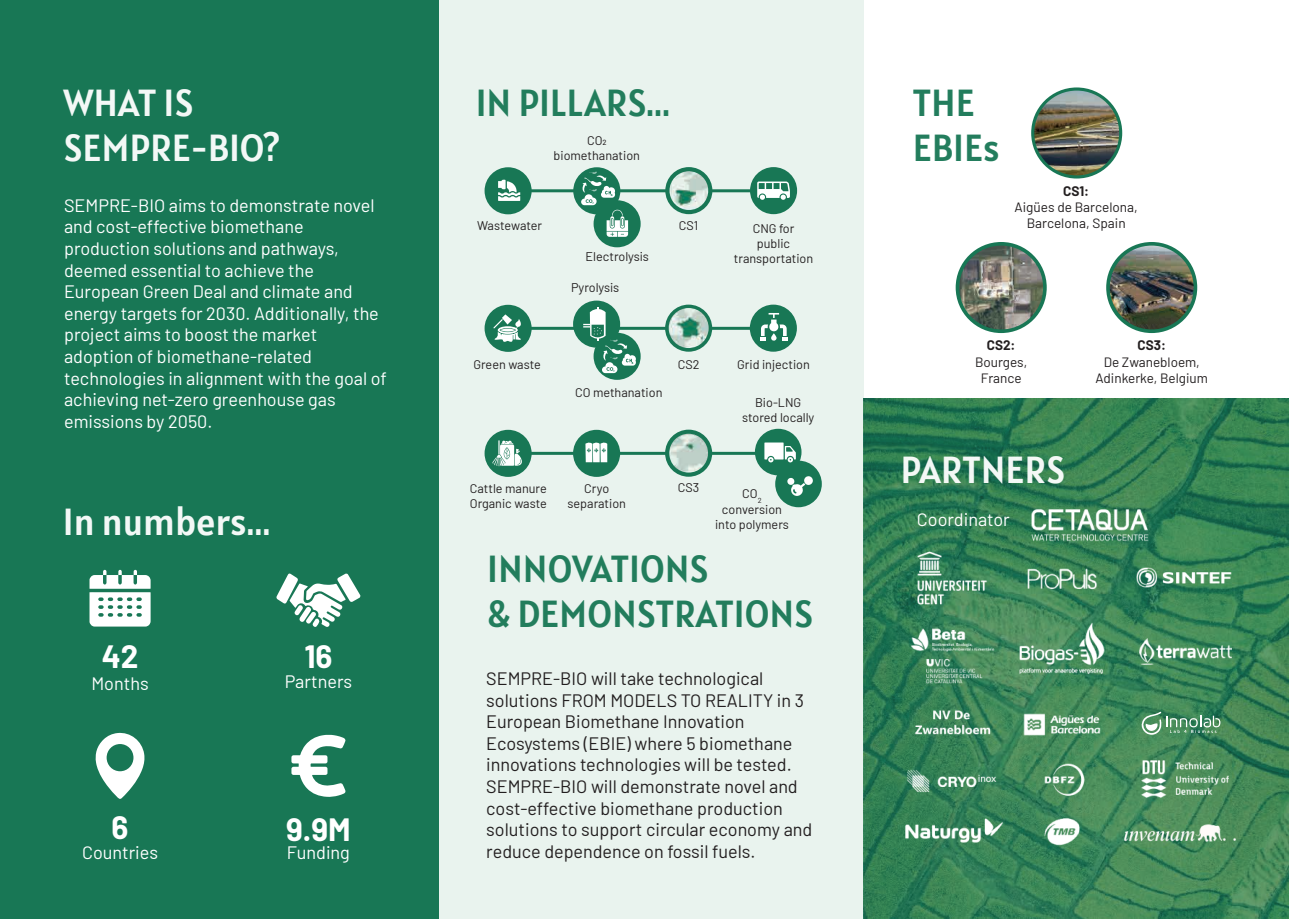
<style>
.page{position:relative;width:1289px;height:919px;background:#fff}
.page>*{position:absolute;margin:0;border:0;box-sizing:border-box;transform-origin:0 0}
.t1{font:37.5px/45px "Alatsi";color:rgb(24 119 85/.95)}
.t2{font:37.5px/45px "Alatsi";color:rgb(255 255 255/.95)}
.t3{font:700 31.5px "Barlow";color:#fff}
.t4{font:18px/21.6px "Barlow";color:#fff}
.t5{font:18px/21.6px "Barlow";color:#231f20}
.t6{font:13.5px/16.2px "Barlow";color:#231f20;text-align:center}
.t7{font:700 13.5px "Barlow";color:#231f20}
.t8{font:12.6px/15.1px "Barlow";color:#231f20;text-align:center}
</style>
<div class="page">
<div style="left:438px;top:0;width:425px;height:918px;background:#e9f3ee"></div>
<div style="left:0;top:0;width:438px;height:918px;background:#187755"></div>
<svg style="left:863px;top:398px;width:425px;height:520px"></svg>
<img style="left:1023px;top:705px;width:77px;height:38px">
<img style="left:903px;top:622px;width:82px;height:63px">
<img style="left:985px;top:612px;width:153px;height:76px">
<img style="left:904px;top:755px;width:95px;height:47px">
<img style="left:1015px;top:755px;width:94px;height:47px">
<img style="left:1131px;top:752px;width:105px;height:53px">
<img style="left:874px;top:539px;width:155px;height:77px">
<img style="left:1117px;top:817px;width:124px;height:31px">
<img style="left:1015px;top:492px;width:147px;height:59px">
<img style="left:901px;top:806px;width:101px;height:50px">
<img style="left:1003px;top:549px;width:117px;height:58px">
<img style="left:1136px;top:554px;width:95px;height:48px">
<img style="left:1139px;top:638px;width:92px;height:26px">
<div style="left:484px;top:167px;width:47px;height:47px;background:#187755;border-radius:50%"></div>
<div style="left:573px;top:167px;width:47px;height:47px;background:#187755;border-radius:50%"></div>
<div style="left:593px;top:200px;width:47px;height:47px;background:#187755;border-radius:50%"></div>
<svg style="left:665px;top:167px;width:47px;height:47px"></svg>
<div style="left:750px;top:167px;width:47px;height:47px;background:#187755;border-radius:50%"></div>
<div style="left:573px;top:300px;width:47px;height:47px;background:#187755;border-radius:50%"></div>
<div style="left:593px;top:333px;width:47px;height:47px;background:#187755;border-radius:50%"></div>
<svg style="left:665px;top:304px;width:47px;height:47px"></svg>
<div style="left:749px;top:304px;width:48px;height:47px;background:#187755;border-radius:50%"></div>
<div style="left:573px;top:430px;width:47px;height:47px;background:#187755;border-radius:50%"></div>
<svg style="left:665px;top:429px;width:47px;height:47px"></svg>
<div style="left:484px;top:305px;width:47px;height:47px;background:#187755;border-radius:50%"></div>
<div style="left:484px;top:430px;width:47px;height:47px;background:#187755;border-radius:50%"></div>
<svg style="left:89px;top:570px;width:62px;height:56px"></svg>
<svg style="left:276px;top:573px;width:85px;height:54px"></svg>
<svg style="left:95px;top:732px;width:50px;height:66px"></svg>
<svg style="left:291px;top:734px;width:55px;height:63px"></svg>
<img style="left:906px;top:691px;width:91px;height:66px">
<img style="left:1021px;top:811px;width:81px;height:40px">
<hr style="left:507px;top:327px;width:265px;height:3px;background:#187755">
<hr style="left:503px;top:452px;width:265px;height:3px;background:#187755">
<hr style="left:507px;top:189px;width:265px;height:3px;background:#187755">
<svg style="left:498px;top:180px;width:22px;height:21px"></svg>
<svg style="left:492px;top:440px;width:30px;height:26px"></svg>
<svg style="left:493px;top:314px;width:28px;height:28px"></svg>
<img style="left:669px;top:171px;width:39px;height:39px;border-radius:19px">
<svg style="left:757px;top:181px;width:33px;height:19px"></svg>
<svg style="left:760px;top:313px;width:27px;height:28px"></svg>
<img style="left:668px;top:308px;width:40px;height:40px;border-radius:20px">
<img style="left:669px;top:434px;width:39px;height:38px;border-radius:19px">
<svg style="left:585px;top:442px;width:22px;height:20px"></svg>
<svg style="left:581px;top:171px;width:47px;height:66px"></svg>
<svg style="left:583px;top:305px;width:53px;height:68px"></svg>
<svg style="left:1106px;top:242px;width:91px;height:91px"></svg>
<img style="left:1109px;top:245px;width:84px;height:84px;border-radius:42px">
<svg style="left:1031px;top:87px;width:91px;height:91px"></svg>
<img style="left:1034px;top:91px;width:85px;height:84px;border-radius:42px">
<svg style="left:1141px;top:711px;width:79px;height:23px"></svg>
<svg style="left:955px;top:242px;width:91px;height:91px"></svg>
<img style="left:959px;top:245px;width:84px;height:84px;border-radius:42px">
<div style="left:755px;top:429px;width:46px;height:46px;background:#187755;border-radius:50%"></div>
<div style="left:775px;top:460px;width:46px;height:47px;background:#187755;border-radius:50%"></div>
<svg style="left:764px;top:442px;width:31px;height:20px"></svg>
<svg style="left:787px;top:476px;width:26px;height:20px"></svg>
<h1 class="t2" style="left:63px;top:77px;width:218px">WHAT IS<br>SEMPRE-BIO?</h1>
<p class="t4" style="left:64px;top:193px;width:324px">SEMPRE-BIO aims to demonstrate novel and cost-effective biomethane production solutions and pathways, deemed essential to achieve the European Green Deal and climate and energy targets for 2030. Additionally, the project aims to boost the market adoption of biomethane-related technologies in alignment with the goal of achieving net-zero greenhouse gas emissions by 2050.</p>
<h1 class="t2" style="left:63px;top:495px;width:209px">In numbers...</h1>
<h2 class="t3" style="left:102px;top:633px;width:38px">42</h2>
<p class="t4" style="left:91px;top:671px;width:59px">Months</p>
<h2 class="t3" style="left:304px;top:633px;width:30px">16</h2>
<p class="t4" style="left:285px;top:669px;width:69px">Partners</p>
<h2 class="t3" style="left:112px;top:804px;width:18px">6</h2>
<h2 class="t3" style="left:286px;top:806px;width:66px">9.9M</h2>
<p class="t4" style="left:82px;top:840px;width:77px">Countries</p>
<p class="t4" style="left:287px;top:840px;width:64px">Funding</p>
<h1 class="t1" style="left:475px;top:77px;width:196px">IN PILLARS...</h1>
<p class="t8" style="left:553px;top:132px;width:88px">CO2 biomethanation</p>
<p class="t8" style="left:477px;top:216px;width:66px">Wastewater</p>
<p class="t8" style="left:679px;top:217px;width:21px">CS1</p>
<p class="t8" style="left:752px;top:219px;width:43px">CNG for public</p>
<p class="t8" style="left:585px;top:248px;width:65px">Electrolysis</p>
<p class="t8" style="left:734px;top:250px;width:81px">transportation</p>
<p class="t8" style="left:571px;top:279px;width:50px">Pyrolysis</p>
<p class="t8" style="left:677px;top:355px;width:23px">CS2</p>
<p class="t8" style="left:473px;top:356px;width:69px">Green waste</p>
<p class="t8" style="left:737px;top:355px;width:74px">Grid injection</p>
<p class="t8" style="left:575px;top:384px;width:89px">CO methanation</p>
<p class="t8" style="left:742px;top:394px;width:74px">Bio-LNG stored locally</p>
<p class="t8" style="left:470px;top:480px;width:79px;text-align:left">Cattle manure<br>Organic waste</p>
<p class="t8" style="left:567px;top:480px;width:60px">Cryo separation</p>
<p class="t8" style="left:678px;top:478px;width:23px">CS3</p>
<p class="t8" style="left:715px;top:485px;width:75px">CO<sub>2 </sub>conversion into polymers</p>
<h1 class="t1" style="left:487px;top:543px;width:327px">INNOVATIONS<br>&amp; DEMONSTRATIONS</h1>
<p class="t5" style="left:486px;top:666px;width:327px">SEMPRE-BIO will take technological solutions FROM MODELS TO REALITY in 3<br>European Biomethane Innovation Ecosystems (EBIE) where 5 biomethane innovations technologies will be tested.<br>SEMPRE-BIO will demonstrate novel and cost-effective biomethane production solutions to support circular economy and reduce dependence on fossil fuels.</p>
<h1 class="t1" style="left:913px;top:77px;width:88px">THE<br>EBIEs</h1>
<p class="t7" style="left:1063px;top:181px;width:28px">CS1:</p>
<p class="t6" style="left:1014px;top:198px;width:125px">Aigües de Barcelona,<br>Barcelona, Spain</p>
<p class="t7" style="left:986px;top:335px;width:30px">CS2:</p>
<p class="t6" style="left:975px;top:352px;width:54px">Bourges,<br>France</p>
<h1 class="t2" style="left:900px;top:444px;width:166px">PARTNERS</h1>
<p class="t4" style="left:916px;top:507px;width:94px">Coordinator</p>
<p class="t7" style="left:1137px;top:335px;width:30px">CS3:</p>
<p class="t6" style="left:1095px;top:352px;width:114px">De Zwanebloem,<br>Adinkerke, Belgium</p>
</div>
